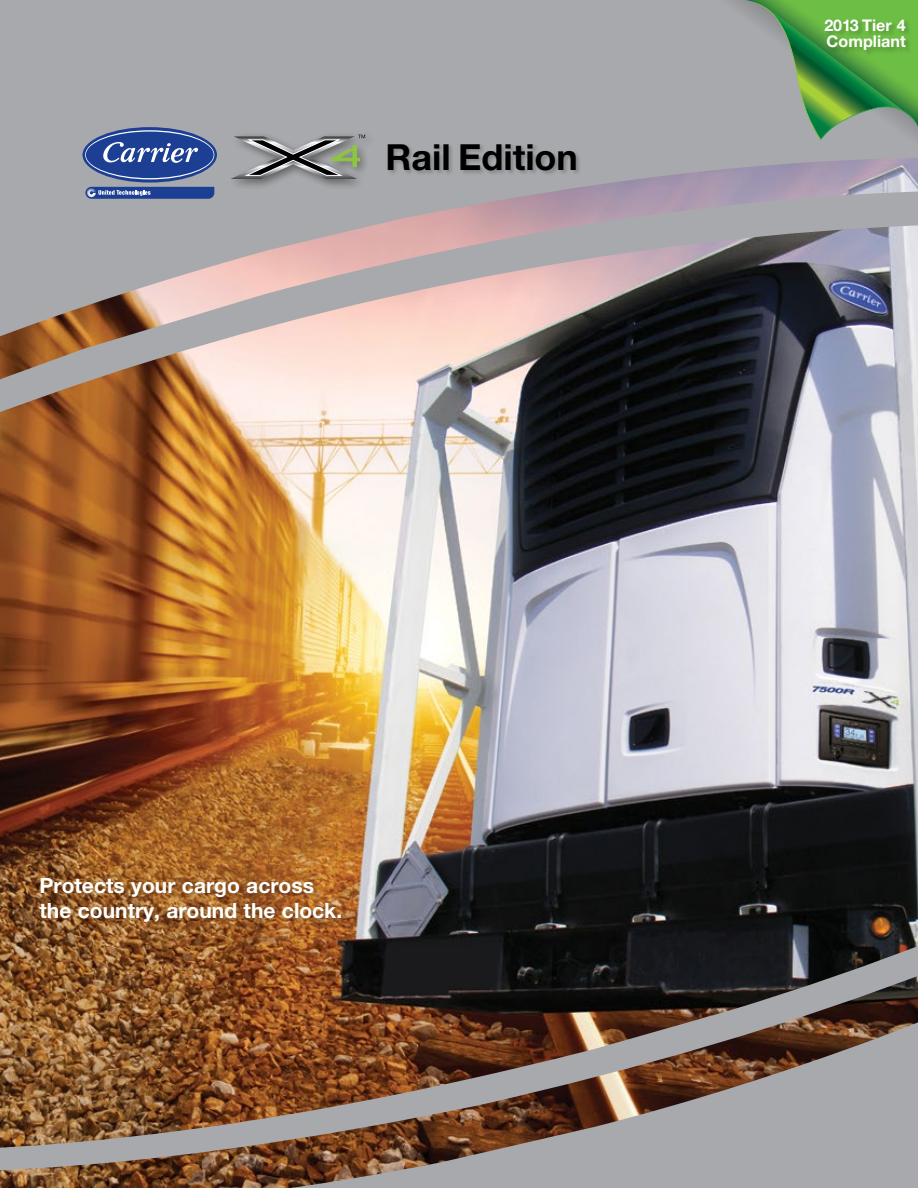
<style>
.page{position:relative;width:918px;height:1188px;background:#fff}
.page>*{position:absolute;margin:0;border:0;box-sizing:border-box;transform-origin:0 0}
.t1{font:700 36px "Helvetica Neue CE";color:#000}
.t2{font:700 21px/25.5px "Helvetica Neue CE";color:#fff}
.t3{font:700 16.2px/16.5px "Helvetica Neue";color:#fff}
</style>
<div class="page">
<img style="left:0;top:0;width:918px;height:1188px">
<div style="left:39px;top:876px;width:307px;height:52px;background:#000;opacity:.2"></div>
<div style="left:386px;top:142px;width:195px;height:34px;background:#000;opacity:.2"></div>
<div style="left:230px;top:130px;width:146px;height:60px;background:#000;opacity:.24"></div>
<svg style="left:231px;top:135px;width:134px;height:44px;background:#8a8d8a"></svg>
<svg style="left:705px;top:0;width:213px;height:146px;background:#7fa37c"></svg>
<div style="left:824px;top:19px;width:88px;height:38px;background:#000;opacity:.2"></div>
<svg style="left:85px;top:187px;width:129px;height:12px;background:#3a57a0"></svg>
<svg style="left:83px;top:127px;width:134px;height:56px"></svg>
<svg style="left:85px;top:130px;width:129px;height:49px"></svg>
<div style="left:86px;top:132px;width:128px;height:46px;background:#1c3f94;border-radius:50%"></div>
<svg style="left:103px;top:142px;width:95px;height:21px"></svg>
<h1 class="t1" style="left:385px;top:135px;width:194px">Rail Edition</h1>
<p class="t3" style="left:824px;top:16px;width:83px">2013 Tier 4<br>Compliant</p>
<p class="t2" style="left:40px;top:873px;width:304px">Protects your cargo across the country, around the clock.</p>
</div>
